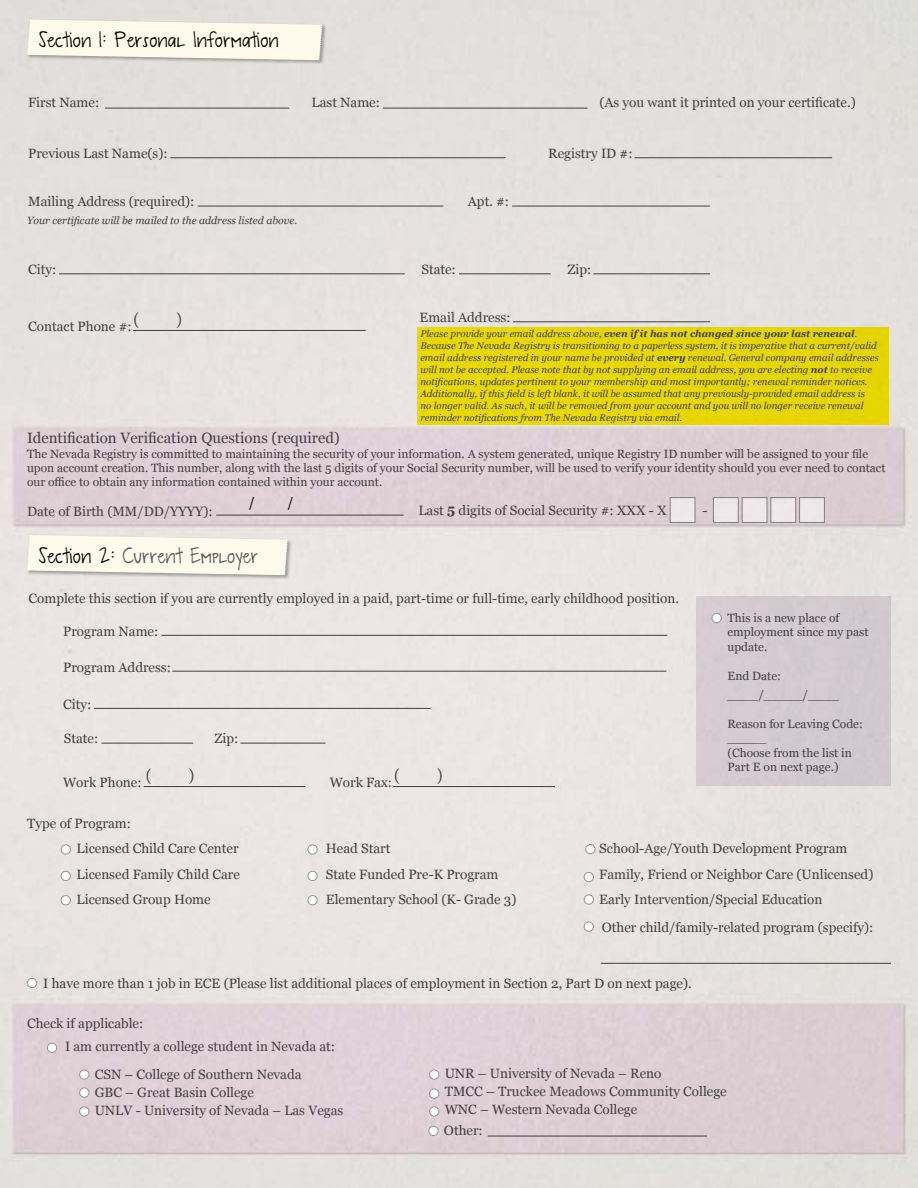
<style>
.page{position:relative;width:918px;height:1188px;background:#fff}
.page>*{position:absolute;margin:0;border:0;box-sizing:border-box;transform-origin:0 0}
.t1{font:22.5px "Pea Bandit";color:#000}
.t2{font:22.5px "Pea Bandit";color:#58595b}
.t3{font:18px "Minion Pro";color:#414042}
.t4{font:18px "Minion Pro";color:#000}
.t5{font:15px "Georgia";color:#414042}
.t6{font:13.5px/25.5px "Georgia";color:#414042}
.t7{font:12px/14.4px "Georgia";color:#414042}
.t8{font:italic 10.5px "Georgia";color:#414042}
.t9{font:italic 9.75px/12px "Georgia";color:#414042}
.s1{font-weight:700}
.s2{color:#000}
</style>
<div class="page">
<div style="left:26px;top:19px;width:300px;height:45px;background:#000;opacity:.31"></div>
<svg style="left:27px;top:19px;width:295px;height:41px"></svg>
<div style="left:26px;top:534px;width:266px;height:45px;background:#000;opacity:.31"></div>
<svg style="left:27px;top:534px;width:261px;height:41px"></svg>
<hr style="left:105px;top:108px;width:184px;height:1px;background:#414042">
<hr style="left:383px;top:108px;width:205px;height:1px;background:#414042">
<hr style="left:59px;top:273px;width:346px;height:1px;background:#414042">
<hr style="left:459px;top:273px;width:92px;height:1px;background:#414042">
<hr style="left:593px;top:273px;width:117px;height:1px;background:#414042">
<hr style="left:634px;top:157px;width:198px;height:1px;background:#414042">
<hr style="left:170px;top:157px;width:336px;height:1px;background:#414042">
<hr style="left:133px;top:330px;width:233px;height:1px;background:#414042">
<hr style="left:513px;top:321px;width:197px;height:1px;background:#414042">
<hr style="left:198px;top:206px;width:245px;height:1px;background:#414042">
<hr style="left:512px;top:206px;width:198px;height:1px;background:#414042">
<hr style="left:216px;top:515px;width:188px;height:1px;background:#414042">
<div style="left:670px;top:497px;width:25px;height:26px;background:#efe8ea"></div>
<svg style="left:713px;top:497px;width:26px;height:26px"></svg>
<div style="left:742px;top:497px;width:25px;height:26px;background:#efe8eb"></div>
<div style="left:770px;top:497px;width:26px;height:26px;background:#eee7ea"></div>
<div style="left:799px;top:497px;width:26px;height:26px;background:#eee7ea"></div>
<div style="left:584px;top:922px;width:10px;height:10px;border:1px solid #939598;border-radius:50%"></div>
<div style="left:585px;top:844px;width:10px;height:10px;border:1px solid #939598;border-radius:50%"></div>
<div style="left:584px;top:872px;width:10px;height:10px;border:1px solid #939598;border-radius:50%"></div>
<div style="left:584px;top:895px;width:10px;height:10px;border:1px solid #939598;border-radius:50%"></div>
<div style="left:61px;top:844px;width:10px;height:11px;border:1px solid #939598;border-radius:50%"></div>
<div style="left:61px;top:871px;width:10px;height:10px;border:1px solid #939598;border-radius:50%"></div>
<div style="left:61px;top:895px;width:10px;height:10px;border:1px solid #939598;border-radius:50%"></div>
<div style="left:308px;top:844px;width:10px;height:11px;border:1px solid #939598;border-radius:50%"></div>
<div style="left:308px;top:871px;width:10px;height:10px;border:1px solid #939598;border-radius:50%"></div>
<div style="left:308px;top:895px;width:10px;height:10px;border:1px solid #939598;border-radius:50%"></div>
<div style="left:79px;top:1070px;width:10px;height:10px;border:1px solid #939598;border-radius:50%"></div>
<div style="left:79px;top:1088px;width:10px;height:10px;border:1px solid #939598;border-radius:50%"></div>
<div style="left:79px;top:1106px;width:10px;height:11px;border:1px solid #939598;border-radius:50%"></div>
<div style="left:429px;top:1070px;width:10px;height:10px;border:1px solid #939598;border-radius:50%"></div>
<div style="left:429px;top:1089px;width:10px;height:10px;border:1px solid #939598;border-radius:50%"></div>
<div style="left:429px;top:1106px;width:10px;height:11px;border:1px solid #939598;border-radius:50%"></div>
<div style="left:47px;top:1043px;width:10px;height:10px;border:1px solid #939598;border-radius:50%"></div>
<hr style="left:488px;top:1136px;width:219px;height:1px;background:#414042">
<div style="left:428px;top:1126px;width:11px;height:10px;border:1px solid #939598;border-radius:50%"></div>
<div style="left:27px;top:978px;width:10px;height:10px;border:1px solid #939598;border-radius:50%"></div>
<hr style="left:162px;top:635px;width:505px;height:1px;background:#414042">
<hr style="left:94px;top:708px;width:337px;height:1px;background:#414042">
<hr style="left:101px;top:743px;width:92px;height:1px;background:#414042">
<hr style="left:240px;top:743px;width:86px;height:1px;background:#414042">
<hr style="left:172px;top:671px;width:494px;height:1px;background:#414042">
<hr style="left:601px;top:963px;width:290px;height:1px;background:#414042">
<hr style="left:144px;top:786px;width:161px;height:1px;background:#414042">
<hr style="left:393px;top:786px;width:162px;height:1px;background:#414042">
<div style="left:697px;top:597px;width:194px;height:189px;background:#d4cad0"></div>
<div style="left:712px;top:613px;width:9px;height:10px;background:#fff;border-radius:50%"></div>
<div style="left:712px;top:613px;width:10px;height:10px;border:1px solid #939598;border-radius:50%"></div>
<div style="left:417px;top:327px;width:472px;height:98px;background:#e7d600"></div>
<h1 class="t1" style="left:39px;top:31px;width:242px">Section 1: Personal Information</h1>
<p class="t6" style="left:28px;top:89px;width:73px">First Name:</p>
<p class="t6" style="left:312px;top:89px;width:70px">Last Name:</p>
<p class="t6" style="left:599px;top:89px;width:258px">(As you want it printed on your certificate.)</p>
<p class="t6" style="left:28px;top:140px;width:141px">Previous Last Name(s):</p>
<p class="t6" style="left:548px;top:140px;width:86px">Registry ID #:</p>
<p class="t6" style="left:28px;top:188px;width:168px">Mailing Address (required):</p>
<p class="t6" style="left:468px;top:188px;width:43px">Apt. #:</p>
<p class="t8" style="left:27px;top:212px;width:272px">Your certificate will be mailed to the address listed above.</p>
<p class="t6" style="left:28px;top:256px;width:30px">City:</p>
<p class="t6" style="left:421px;top:256px;width:36px">State:</p>
<p class="t6" style="left:568px;top:256px;width:26px">Zip:</p>
<p class="t6" style="left:28px;top:313px;width:113px">Contact Phone #:<sup>(</sup></p>
<h2 class="t3" style="left:176px;top:308px;width:8px">)</h2>
<p class="t6" style="left:420px;top:304px;width:93px">Email Address:</p>
<p class="t9" style="left:420px;top:328px;width:460px">Please provide your email address above, <span class="s1">even if it has not changed since your last renewal</span>.<br>Because The Nevada Registry is transitioning to a paperless system, it is imperative that a current/valid email address registered in your name be provided at <span class="s1">every</span> renewal. General company email addresses will not be accepted. Please note that by not supplying an email address, you are electing <span class="s1">not</span> to receive notifications, updates pertinent to your membership and most importantly; renewal reminder notices.<br>Additionally, if this field is left blank, it will be assumed that any previously-provided email address is<br>no longer valid. As such, it will be removed from your account and you will no longer receive renewal reminder notifications from The Nevada Registry via email.</p>
<p class="t5" style="left:27px;top:427px;width:314px">Identification Verification Questions (required)</p>
<p class="t7" style="left:27px;top:446px;width:860px">The Nevada Registry is committed to maintaining the security of your information. A system generated, unique Registry ID number will be assigned to your file upon account creation. This number, along with the last 5 digits of your Social Security number, will be used to verify your identity should you ever need to contact our office to obtain any information contained within your account.</p>
<p class="t6" style="left:27px;top:498px;width:187px">Date of Birth (MM/DD/YYYY):</p>
<p class="t6" style="left:418px;top:497px;width:250px">Last <span class="s1">5</span> digits of Social Security #: XXX - X</p>
<p class="t6" style="left:703px;top:497px;width:7px">-</p>
<h2 class="t4" style="left:249px;top:491px;width:7px">/</h2>
<h2 class="t4" style="left:287px;top:491px;width:7px">/</h2>
<h1 class="t2" style="left:39px;top:547px;width:221px"><span class="s2">Section 2:</span> Current Employer</h1>
<p class="t6" style="left:28px;top:585px;width:652px">Complete this section if you are currently employed in a paid, part-time or full-time, early childhood position.</p>
<p class="t6" style="left:63px;top:618px;width:97px">Program Name:</p>
<p class="t6" style="left:63px;top:654px;width:109px">Program Address:</p>
<p class="t6" style="left:63px;top:691px;width:30px">City:</p>
<p class="t6" style="left:64px;top:726px;width:36px">State:</p>
<p class="t6" style="left:214px;top:726px;width:26px">Zip:</p>
<h2 class="t3" style="left:145px;top:763px;width:8px">(</h2>
<h2 class="t3" style="left:188px;top:763px;width:8px">)</h2>
<h2 class="t3" style="left:394px;top:763px;width:8px">(</h2>
<h2 class="t3" style="left:437px;top:763px;width:8px">)</h2>
<p class="t6" style="left:63px;top:769px;width:80px">Work Phone:</p>
<p class="t6" style="left:330px;top:769px;width:64px">Work Fax:</p>
<p class="t6" style="left:27px;top:810px;width:105px">Type of Program:</p>
<p class="t7" style="left:728px;top:610px;width:143px">This is a new place of employment since my past update.</p>
<p class="t7" style="left:728px;top:665px;width:113px;line-height:19.5px">End Date: ____/_____/____</p>
<p class="t7" style="left:728px;top:716px;width:137px">Reason for Leaving Code: _____<br>(Choose from the list in<br>Part E on next page.)</p>
<p class="t6" style="left:77px;top:835px;width:165px;text-align:justify">Licensed Child Care Center Licensed Family Child Care Licensed Group Home</p>
<p class="t6" style="left:326px;top:835px;width:192px">Head Start<br>State Funded Pre-K Program<br>Elementary School (K- Grade 3)</p>
<p class="t6" style="left:599px;top:835px;width:276px">School-Age/Youth Development Program<br>Family, Friend or Neighbor Care (Unlicensed)<br>Early Intervention/Special Education</p>
<p class="t6" style="left:602px;top:914px;width:273px">Other child/family-related program (specify):</p>
<p class="t6" style="left:43px;top:970px;width:650px">I have more than 1 job in ECE (Please list additional places of employment in Section 2, Part D on next page).</p>
<p class="t6" style="left:27px;top:1010px;width:118px">Check if applicable:</p>
<p class="t6" style="left:95px;top:1065px;width:250px;line-height:18px">CSN – College of Southern Nevada<br>GBC – Great Basin College<br>UNLV - University of Nevada – Las Vegas</p>
<p class="t6" style="left:445px;top:1064px;width:284px;line-height:18px">UNR – University of Nevada – Reno<br>TMCC – Truckee Meadows Community College<br>WNC – Western Nevada College</p>
<p class="t6" style="left:65px;top:1033px;width:272px">I am currently a college student in Nevada at:</p>
<p class="t6" style="left:444px;top:1117px;width:40px">Other:</p>
</div>
